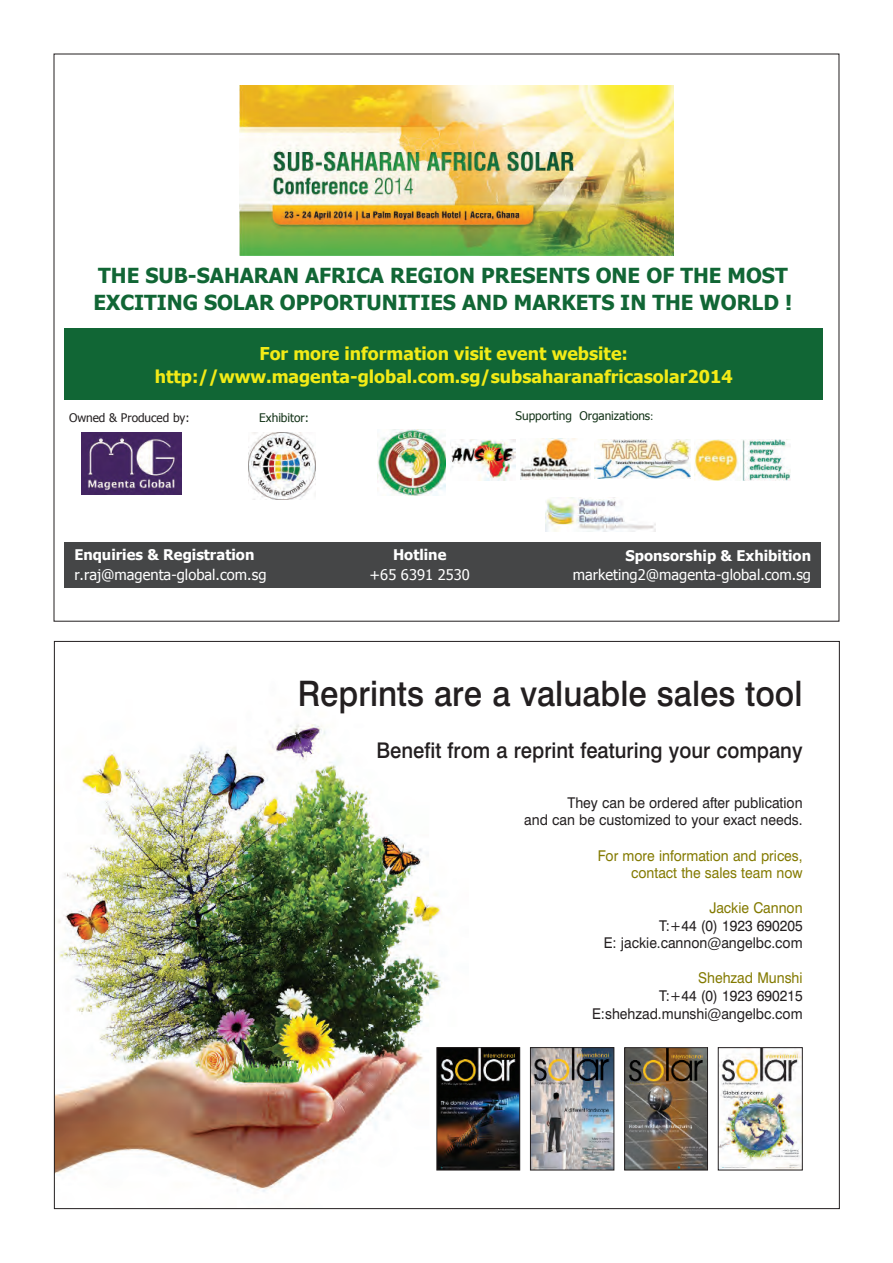
<style>
.page{position:relative;width:893px;height:1263px;background:#fff}
.page>*{position:absolute;margin:0;border:0;box-sizing:border-box;transform-origin:0 0}
.t1{font:500 35.1px "Swiss 721 BT";color:#231f20;scale:.94 1}
.t2{font:500 21.6px "Swiss 721 BT";color:#231f20;scale:.94 1}
.t3{font:700 20.7px/27.5px "Tahoma";color:#116635}
.t4{font:700 17.7px/23.5px "Tahoma";color:#f2eb17;text-align:center}
.t5{font:14.85px/17.5px "Swiss 721 BT";color:#231f20;text-align:right;scale:.94 1}
.t6{font:14.85px/17.5px "Swiss 721 BT";color:#837a00;text-align:right;scale:.94 1}
.t7{font:14.7px "Tahoma";color:#fff}
.t8{font:700 14.7px "Tahoma";color:#fff}
.t9{font:11.85px "Tahoma";letter-spacing:-.005em;color:#123217}
.t10{font:11.85px "Tahoma";color:#231f20}
.s1{font-family:"Calibri"}
</style>
<div class="page">
<div style="left:65px;top:542px;width:756px;height:46px;background:#454647"></div>
<img style="left:81px;top:433px;width:101px;height:62px">
<div style="left:65px;top:329px;width:758px;height:71px;background:#116635"></div>
<img style="left:240px;top:85px;width:434px;height:170px">
<img style="left:694px;top:440px;width:96px;height:40px">
<img style="left:450px;top:439px;width:65px;height:41px">
<img style="left:520px;top:439px;width:70px;height:40px">
<img style="left:594px;top:440px;width:97px;height:38px">
<img style="left:378px;top:429px;width:67px;height:67px">
<img style="left:249px;top:432px;width:66px;height:67px">
<img style="left:545px;top:497px;width:111px;height:35px">
<img style="left:56px;top:724px;width:412px;height:468px">
<img style="left:438px;top:1049px;width:80px;height:119px">
<div style="left:436px;top:1047px;width:84px;height:123px;border:1px solid #231f20"></div>
<img style="left:532px;top:1049px;width:80px;height:119px">
<div style="left:530px;top:1047px;width:84px;height:123px;border:1px solid #231f20"></div>
<img style="left:626px;top:1049px;width:80px;height:119px">
<div style="left:624px;top:1047px;width:84px;height:123px;border:1px solid #231f20"></div>
<img style="left:720px;top:1049px;width:81px;height:119px">
<div style="left:718px;top:1047px;width:85px;height:123px;border:1px solid #231f20"></div>
<h3 class="t3" style="left:93px;top:260px;width:700px">THE SUB-SAHARAN AFRICA REGION PRESENTS ONE OF THE MOST<br>EXCITING SOLAR OPPORTUNITIES AND MARKETS IN THE WORLD !</h3>
<p class="t4" style="left:155px;top:340px;width:579px">For more information visit event website: http://www.magenta-global.com.sg/subsaharanafricasolar2014</p>
<p class="t10" style="left:69px;top:410px;width:122px">Owned &amp; Produced by:</p>
<p class="t9" style="left:259px;top:410px;width:51px">Exhibitor:</p>
<p class="t9" style="left:516px;top:408px;width:139px">Supporting Organizations<span class="s1">:</span></p>
<p class="t8" style="left:74px;top:544px;width:182px">Enquiries &amp; Registration</p>
<p class="t7" style="left:74px;top:564px;width:194px">r.raj@magenta-global.com.sg</p>
<p class="t8" style="left:393px;top:544px;width:55px">Hotline</p>
<p class="t7" style="left:370px;top:564px;width:102px">+65 6391 2530</p>
<p class="t8" style="left:625px;top:545px;width:187px">Sponsorship &amp; Exhibition</p>
<p class="t7" style="left:573px;top:565px;width:240px">marketing2@magenta-global.com.sg</p>
<h1 class="t1" style="left:298px;top:672px;width:538px">Reprints are a valuable sales tool</h1>
<h2 class="t2" style="left:376px;top:737px;width:455px">Benefit from a reprint featuring your company</h2>
<p class="t5" style="left:524px;top:794px;width:298px">They can be ordered after publication<br>and can be customized to your exact needs.</p>
<p class="t6" style="left:598px;top:846px;width:219px">For more information and prices, contact the sales team now</p>
<p class="t6" style="left:709px;top:899px;width:101px">Jackie Cannon</p>
<p class="t5" style="left:604px;top:916px;width:213px">T:+44 (0) 1923 690205<br>E: jackie.cannon@angelbc.com</p>
<p class="t6" style="left:698px;top:969px;width:113px">Shehzad Munshi</p>
<p class="t5" style="left:592px;top:987px;width:226px">T:+44 (0) 1923 690215<br>E:shehzad.munshi@angelbc.com</p>
</div>
